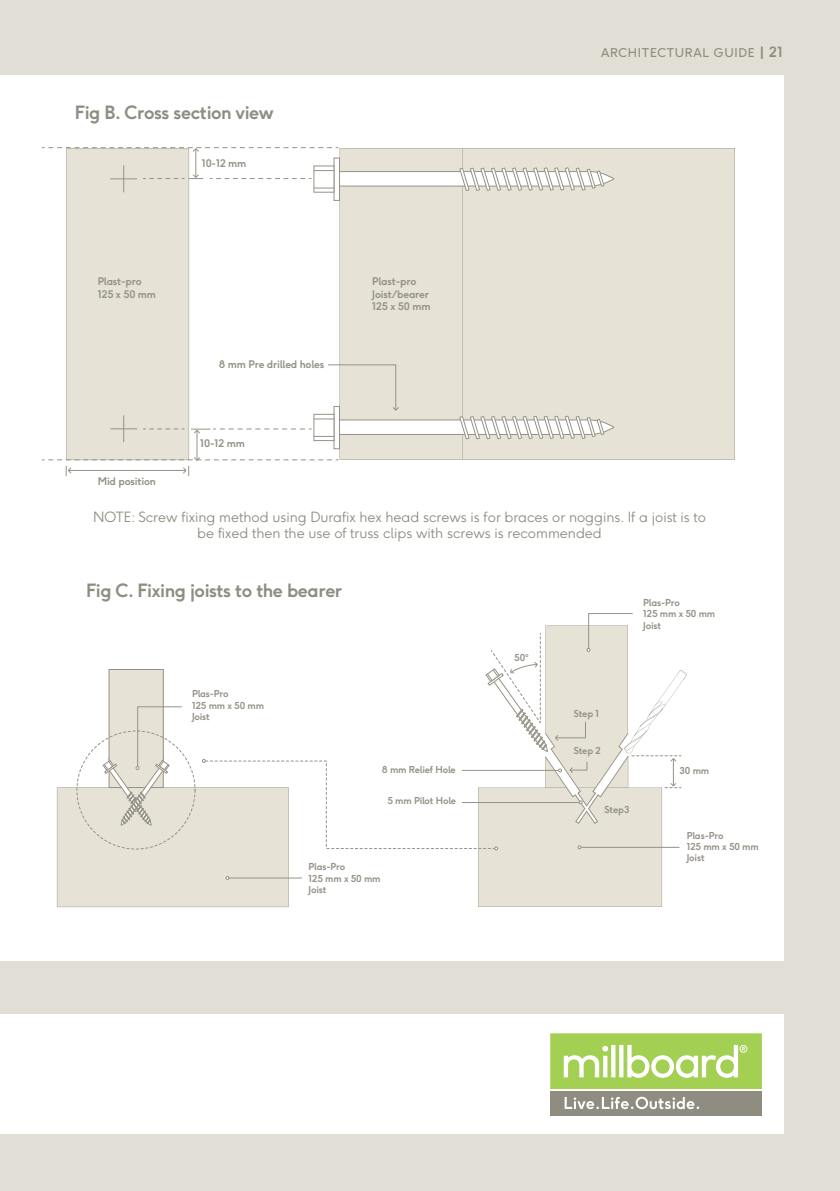
<style>
.page{position:relative;width:840px;height:1191px;background:#fff}
.page>*{position:absolute;margin:0;border:0;box-sizing:border-box;transform-origin:0 0}
.t1{font:700 18.2px "F37 Ginger";letter-spacing:-.025em;color:#8f8d82}
.t2{font:300 14px/16.8px "F37 Ginger";color:#8f8d82;text-align:center}
.t3{font:12px "F37 Ginger";letter-spacing:.06em;color:#8f8d82}
.t4{font:700 10.4px/12.4px "F37 Ginger";letter-spacing:-.02em;color:#959286}
.t5{font:700 9.4px/11.4px "F37 Ginger";letter-spacing:-.02em;color:#959286}
.s1{font-weight:700;font-size:14px}
</style>
<div class="page">
<div style="left:0;top:0;width:839px;height:1191px;background:#e1ded5"></div>
<div style="left:0;top:75px;width:782px;height:886px;background:#fff"></div>
<div style="left:0;top:1014px;width:782px;height:120px;background:#fff"></div>
<div style="left:550px;top:1091px;width:211px;height:25px;background:#8f8d82"></div>
<svg style="left:550px;top:1033px;width:211px;height:56px;background:#b3d772"></svg>
<svg style="left:564px;top:1096px;width:134px;height:13px"></svg>
<div style="left:614px;top:148px;width:120px;height:312px;background:#e6e2d6"></div>
<svg style="left:42px;top:147px;width:572px;height:329px"></svg>
<svg style="left:57px;top:613px;width:629px;height:294px"></svg>
<h1 class="t1" style="left:75px;top:104px;width:200px">Fig B. Cross section view</h1>
<p class="t4" style="left:98px;top:276px;width:60px">Plast-pro<br>125 x 50 mm</p>
<p class="t4" style="left:98px;top:476px;width:60px">Mid position</p>
<p class="t4" style="left:202px;top:158px;width:46px">10-12 mm</p>
<p class="t4" style="left:219px;top:359px;width:107px">8 mm Pre drilled holes</p>
<p class="t4" style="left:200px;top:438px;width:46px">10-12 mm</p>
<p class="t4" style="left:372px;top:276px;width:60px">Plast-pro<br>Joist/bearer<br>125 x 50 mm</p>
<p class="t3" style="left:600px;top:47px;width:183px">ARCHITECTURAL GUIDE <span class="s1">| 21</span></p>
<h2 class="t2" style="left:93px;top:509px;width:614px">NOTE: Screw fixing method using Durafix hex head screws is for braces or noggins. If a joist is to be fixed then the use of truss clips with screws is recommended</h2>
<h1 class="t1" style="left:86px;top:582px;width:258px">Fig C. Fixing joists to the bearer</h1>
<p class="t5" style="left:192px;top:689px;width:73px">Plas-Pro<br>125 mm x 50 mm<br>Joist</p>
<p class="t5" style="left:381px;top:764px;width:75px">8 mm Relief Hole</p>
<p class="t5" style="left:387px;top:796px;width:70px">5 mm Pilot Hole</p>
<p class="t5" style="left:308px;top:862px;width:73px">Plas-Pro<br>125 mm x 50 mm<br>Joist</p>
<p class="t5" style="left:514px;top:653px;width:16px">50°</p>
<p class="t5" style="left:643px;top:597px;width:73px">Plas-Pro<br>125 mm x 50 mm<br>Joist</p>
<p class="t5" style="left:573px;top:708px;width:27px">Step 1</p>
<p class="t5" style="left:573px;top:746px;width:29px">Step 2</p>
<p class="t5" style="left:604px;top:804px;width:27px">Step3</p>
<p class="t5" style="left:678px;top:766px;width:32px">30 mm</p>
<p class="t5" style="left:686px;top:830px;width:73px">Plas-Pro<br>125 mm x 50 mm<br>Joist</p>
</div>
